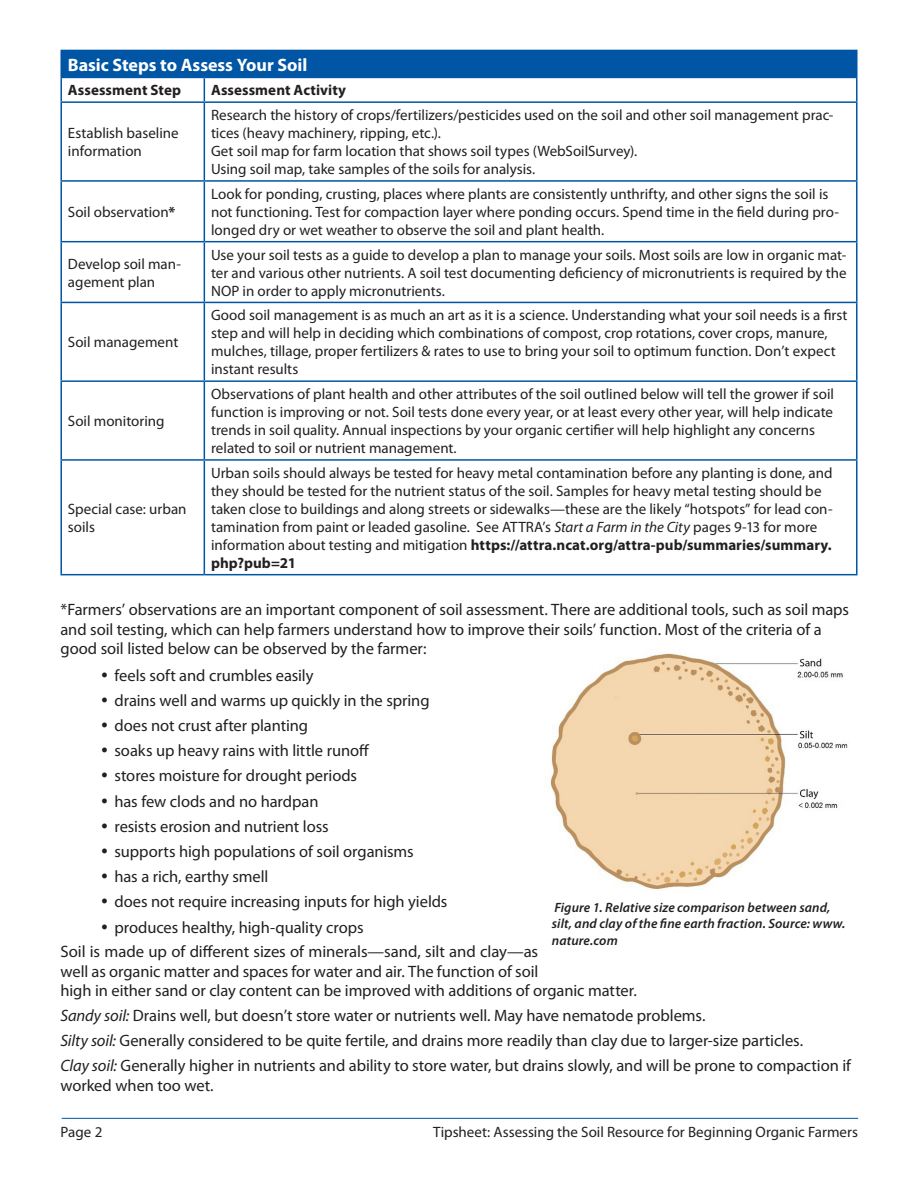
<style>
.page{position:relative;width:918px;height:1188px;background:#fff}
.page>*{position:absolute;margin:0;border:0;box-sizing:border-box;transform-origin:0 0}
.Table__Heading_level{font:700 18px "Myriad Pro";letter-spacing:-.005em;color:#fff}
.Boxed_Text{font:16.5px/19.5px "Myriad Pro";letter-spacing:-.005em;color:#231f20}
.Boxed_text__Bulleted{font:16.5px "Myriad Pro";letter-spacing:-.005em;color:#231f20}
.Boxed_text__Left_Ali{font:16.5px/19.5px "Myriad Pro";letter-spacing:-.005em;color:#231f20}
.Heading_level_2{font:16.5px/19.5px "Myriad Pro";letter-spacing:-.005em;color:#231f20}
.Table__Entry_text{font:15px/18px "Myriad Pro";color:#231f20}
.Table__Entry_text-2{font:700 15px "Myriad Pro";letter-spacing:.005em;color:#231f20}
.Caption_No_Rule{font:italic 600 13.5px/16.5px "Myriad Pro";letter-spacing:.01em;color:#231f20}
.s1{font-weight:700}
.s2{font-style:italic}
</style>
<div class="page">
<hr style="left:62px;top:1118px;width:796px;height:1px;background:#0155a5">
<div style="left:61px;top:50px;width:796px;height:27px;background:#0155a5"></div>
<hr style="left:60px;top:50px;width:144px;height:1px;background:#0155a5">
<hr style="left:60px;top:51px;width:2px;height:26px;background:#0155a5">
<hr style="left:204px;top:50px;width:654px;height:1px;background:#0155a5">
<hr style="left:856px;top:51px;width:2px;height:26px;background:#0155a5">
<hr style="left:60px;top:77px;width:144px;height:1px;background:#0155a5">
<hr style="left:60px;top:78px;width:2px;height:23px;background:#0155a5">
<hr style="left:204px;top:77px;width:654px;height:1px;background:#0155a5">
<svg style="left:204px;top:78px;width:1px;height:23px"></svg>
<hr style="left:856px;top:78px;width:2px;height:23px;background:#0155a5">
<hr style="left:60px;top:101px;width:144px;height:2px;background:#0155a5">
<hr style="left:60px;top:103px;width:2px;height:77px;background:#0155a5">
<hr style="left:204px;top:101px;width:654px;height:2px;background:#0155a5">
<hr style="left:204px;top:103px;width:1px;height:77px;background:#0155a5">
<hr style="left:856px;top:103px;width:2px;height:77px;background:#0155a5">
<hr style="left:60px;top:180px;width:144px;height:2px;background:#0155a5">
<hr style="left:60px;top:182px;width:2px;height:59px;background:#0155a5">
<hr style="left:204px;top:180px;width:654px;height:2px;background:#0155a5">
<hr style="left:204px;top:182px;width:1px;height:59px;background:#0155a5">
<hr style="left:856px;top:182px;width:2px;height:59px;background:#0155a5">
<hr style="left:60px;top:241px;width:144px;height:1px;background:#0155a5">
<hr style="left:60px;top:242px;width:2px;height:60px;background:#0155a5">
<hr style="left:204px;top:241px;width:654px;height:1px;background:#0155a5">
<hr style="left:204px;top:242px;width:1px;height:60px;background:#0155a5">
<hr style="left:856px;top:242px;width:2px;height:60px;background:#0155a5">
<hr style="left:60px;top:302px;width:144px;height:1px;background:#0155a5">
<hr style="left:60px;top:303px;width:2px;height:77px;background:#0155a5">
<hr style="left:204px;top:302px;width:654px;height:1px;background:#0155a5">
<hr style="left:204px;top:303px;width:1px;height:77px;background:#0155a5">
<hr style="left:856px;top:303px;width:2px;height:77px;background:#0155a5">
<hr style="left:60px;top:380px;width:144px;height:2px;background:#0155a5">
<hr style="left:60px;top:382px;width:2px;height:77px;background:#0155a5">
<hr style="left:204px;top:380px;width:654px;height:2px;background:#0155a5">
<hr style="left:204px;top:382px;width:1px;height:77px;background:#0155a5">
<hr style="left:856px;top:382px;width:2px;height:77px;background:#0155a5">
<hr style="left:60px;top:459px;width:144px;height:2px;background:#0155a5">
<hr style="left:60px;top:461px;width:2px;height:113px;background:#0155a5">
<hr style="left:204px;top:459px;width:654px;height:2px;background:#0155a5">
<hr style="left:204px;top:461px;width:1px;height:113px;background:#0155a5">
<hr style="left:856px;top:461px;width:2px;height:113px;background:#0155a5">
<hr style="left:60px;top:574px;width:144px;height:1px;background:#0155a5">
<hr style="left:204px;top:574px;width:654px;height:1px;background:#0155a5">
<img style="left:550px;top:653px;width:298px;height:237px">
<p class="Table__Heading_level" style="left:68px;top:53px;width:241px">Basic Steps to Assess Your Soil</p>
<p class="Table__Entry_text-2" style="left:68px;top:81px;width:115px">Assessment Step</p>
<p class="Table__Entry_text-2" style="left:211px;top:81px;width:137px">Assessment Activity</p>
<p class="Table__Entry_text" style="left:68px;top:124px;width:112px">Establish baseline information</p>
<p class="Table__Entry_text" style="left:211px;top:106px;width:624px">Research the history of crops/fertilizers/pesticides used on the soil and other soil management prac&shy;tices (heavy machinery, ripping, etc.).</p>
<p class="Table__Entry_text" style="left:211px;top:142px;width:428px">Get soil map for farm location that shows soil types (WebSoilSurvey).</p>
<p class="Table__Entry_text" style="left:211px;top:160px;width:326px">Using soil map, take samples of the soils for analysis.</p>
<p class="Table__Entry_text" style="left:68px;top:203px;width:109px">Soil observation<span class="s1">*</span></p>
<p class="Table__Entry_text" style="left:211px;top:185px;width:630px">Look for ponding, crusting, places where plants are consistently unthrifty, and other signs the soil is not functioning. Test for compaction layer where ponding occurs. Spend time in the field during pro&shy;longed dry or wet weather to observe the soil and plant health.</p>
<p class="Table__Entry_text" style="left:68px;top:254px;width:115px">Develop soil man&shy;agement plan</p>
<p class="Table__Entry_text" style="left:211px;top:245px;width:637px;text-align:justify">Use your soil tests as a guide to develop a plan to manage your soils. Most soils are low in organic mat&shy;ter and various other nutrients. A soil test documenting deficiency of micronutrients is required by the NOP in order to apply micronutrients.</p>
<p class="Table__Entry_text" style="left:68px;top:333px;width:112px">Soil management</p>
<p class="Table__Entry_text" style="left:211px;top:306px;width:638px">Good soil management is as much an art as it is a science. Understanding what your soil needs is a first step and will help in deciding which combinations of compost, crop rotations, cover crops, manure, mulches, tillage, proper fertilizers &amp; rates to use to bring your soil to optimum function. Don’t expect instant results</p>
<p class="Table__Entry_text" style="left:68px;top:412px;width:98px">Soil monitoring</p>
<p class="Table__Entry_text" style="left:68px;top:500px;width:120px">Special case: urban soils</p>
<p class="Table__Entry_text" style="left:211px;top:385px;width:624px">Observations of plant health and other attributes of the soil outlined below will tell the grower if soil function is improving or not. Soil tests done every year, or at least every other year, will help indicate trends in soil quality. Annual inspections by your organic certifier will help highlight any concerns related to soil or nutrient management.</p>
<p class="Table__Entry_text" style="left:211px;top:464px;width:623px">Urban soils should always be tested for heavy metal contamination before any planting is done, and they should be tested for the nutrient status of the soil. Samples for heavy metal testing should be taken close to buildings and along streets or sidewalks—these are the likely “hotspots” for lead con&shy;tamination from paint or leaded gasoline. See ATTRA’s <span class="s2">Start a Farm in the City</span> pages 9-13 for more information about testing and mitigation <span class="s1">https://attra.ncat.org/attra-pub/summaries/summary. php?pub=21</span></p>
<p class="Boxed_text__Left_Ali" style="left:60px;top:599px;width:790px">*Farmers’ observations are an important component of soil assessment. There are additional tools, such as soil maps and soil testing, which can help farmers understand how to improve their soils’ function. Most of the criteria of a good soil listed below can be observed by the farmer:</p>
<p class="Boxed_text__Bulleted" style="left:114px;top:665px;width:201px">feels soft and crumbles easily</p>
<p class="Boxed_text__Bulleted" style="left:114px;top:690px;width:317px">drains well and warms up quickly in the spring</p>
<p class="Boxed_text__Bulleted" style="left:114px;top:715px;width:195px">does not crust after planting</p>
<p class="Boxed_text__Bulleted" style="left:114px;top:740px;width:256px">soaks up heavy rains with little runoff</p>
<p class="Boxed_text__Bulleted" style="left:114px;top:766px;width:244px">stores moisture for drought periods</p>
<p class="Boxed_text__Bulleted" style="left:114px;top:791px;width:206px">has few clods and no hardpan</p>
<p class="Boxed_text__Bulleted" style="left:114px;top:816px;width:216px">resists erosion and nutrient loss</p>
<p class="Boxed_text__Bulleted" style="left:114px;top:841px;width:301px">supports high populations of soil organisms</p>
<p class="Boxed_text__Bulleted" style="left:114px;top:866px;width:155px">has a rich, earthy smell</p>
<p class="Boxed_text__Bulleted" style="left:114px;top:892px;width:335px">does not require increasing inputs for high yields</p>
<p class="Boxed_text__Bulleted" style="left:114px;top:917px;width:251px">produces healthy, high-quality crops</p>
<p class="Boxed_Text" style="left:60px;top:942px;width:578px">Soil is made up of different sizes of minerals—sand, silt and clay—as<br>well as organic matter and spaces for water and air. The function of soil<br>high in either sand or clay content can be improved with additions of organic matter.</p>
<p class="Boxed_Text" style="left:60px;top:1006px;width:647px"><span class="s2">Sandy soil:</span> Drains well, but doesn’t store water or nutrients well. May have nematode problems.</p>
<p class="Boxed_Text" style="left:60px;top:1031px;width:744px"><span class="s2">Silty soil:</span> Generally considered to be quite fertile, and drains more readily than clay due to larger-size particles.</p>
<p class="Heading_level_2" style="left:60px;top:1056px;width:792px"><span class="s2">Clay soil:</span> Generally higher in nutrients and ability to store water, but drains slowly, and will be prone to compaction if worked when too wet.</p>
<p class="Caption_No_Rule" style="left:552px;top:898px;width:295px">Figure 1. Relative size comparison between sand, silt, and clay of the fine earth fraction. Source: www. nature.com</p>
<p class="Table__Entry_text" style="left:60px;top:1123px;width:43px">Page 2</p>
<p class="Table__Entry_text" style="left:433px;top:1123px;width:427px">Tipsheet: Assessing the Soil Resource for Beginning Organic Farmers</p>
</div>
